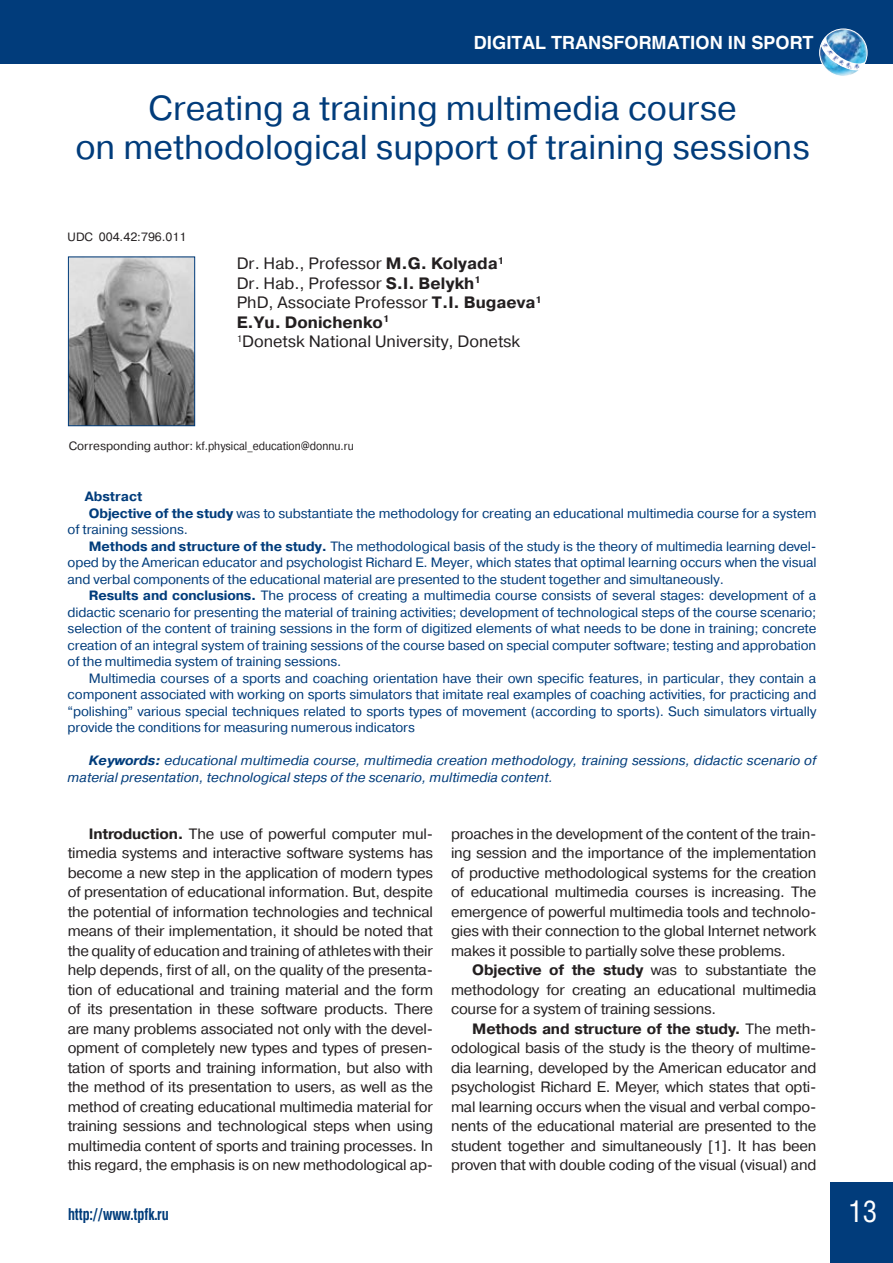
<style>
.page{position:relative;width:893px;height:1263px;background:#fff}
.page>*{position:absolute;margin:0;border:0;box-sizing:border-box;transform-origin:0 0}
.t1{font:34.5px/39px "Pragmatica C";color:#013c7b;text-align:center}
.t2{font:30px "Helios Cond C";color:#fff}
.t3{font:700 18px "Helios C";color:#fff}
.t4{font:16.5px/19.5px "Pragmatica C";color:#231f20}
.t5{font:700 16.5px "Helios Cond C";color:#013c7b;scale:.91 1}
.t6{font:15px/19.5px "Pragmatica C";letter-spacing:-.015em;color:#231f20;text-align:justify}
.t7{font:13.5px "Pragmatica C";letter-spacing:-.01em;color:#013c7b}
.t8{font:italic 13.5px/16.5px "Pragmatica C";color:#013c7b}
.t9{font:700 13.5px "Pragmatica C";color:#013c7b}
.t10{font:12px "Pragmatica C";color:#231f20}
.s1{font-weight:700}
</style>
<div class="page">
<div style="left:831px;top:1182px;width:62px;height:81px;background:#013c7b"></div>
<div style="left:0;top:0;width:893px;height:64px;background:#013c7b"></div>
<img style="left:70px;top:259px;width:123px;height:165px">
<div style="left:68px;top:257px;width:127px;height:169px;border:1px solid #013c7b"></div>
<img style="left:828px;top:29px;width:40px;height:46px">
<div style="left:819px;top:29px;width:48px;height:48px;border:1px solid #fff;border-radius:50%"></div>
<svg style="left:820px;top:34px;width:46px;height:40px;background:#7eb1d5"></svg>
<p class="t3" style="left:474px;top:33px;width:341px">DIGITAL TRANSFORMATION IN SPORT</p>
<h1 class="t1" style="left:75px;top:89px;width:736px">Creating a training multimedia course<br>on methodological support of training sessions</h1>
<p class="t10" style="left:68px;top:230px;width:120px">UDC 004.42:796.011</p>
<p class="t4" style="left:237px;top:254px;width:307px">Dr. Hab., Professor <span class="s1">M.G. Kolyada</span><sup>1<br></sup>Dr. Hab., Professor <span class="s1">S.I. Belykh</span><sup>1<br></sup>PhD, Associate Professor <span class="s1">T.I. Bugaeva</span><sup>1<br></sup><span class="s1">E.Yu. Donichenko</span><sup>1<br></sup><sup>1</sup>Donetsk National University, Donetsk</p>
<p class="t10" style="left:69px;top:439px;width:286px">Corresponding author: kf.physical_education@donnu.ru</p>
<p class="t9" style="left:85px;top:489px;width:59px">Abstract</p>
<p class="t7" style="left:89px;top:505px;width:729px"><span class="s1">Objective of the study</span> was to substantiate the methodology for creating an educational multimedia course for a system</p>
<p class="t7" style="left:68px;top:522px;width:122px">of training sessions.</p>
<p class="t7" style="left:89px;top:538px;width:729px"><span class="s1">Methods and structure of the study.</span> The methodological basis of the study is the theory of multimedia learning devel-</p>
<p class="t7" style="left:68px;top:555px;width:750px">oped by the American educator and psychologist Richard E. Meyer, which states that optimal learning occurs when the visual</p>
<p class="t7" style="left:68px;top:571px;width:658px">and verbal components of the educational material are presented to the student together and simultaneously.</p>
<p class="t7" style="left:89px;top:588px;width:729px"><span class="s1">Results and conclusions.</span> The process of creating a multimedia course consists of several stages: development of a</p>
<p class="t7" style="left:68px;top:604px;width:750px">didactic scenario for presenting the material of training activities; development of technological steps of the course scenario;</p>
<p class="t7" style="left:68px;top:621px;width:750px">selection of the content of training sessions in the form of digitized elements of what needs to be done in training; concrete</p>
<p class="t7" style="left:68px;top:637px;width:750px">creation of an integral system of training sessions of the course based on special computer software; testing and approbation</p>
<p class="t7" style="left:68px;top:654px;width:275px">of the multimedia system of training sessions.</p>
<p class="t7" style="left:89px;top:670px;width:729px">Multimedia courses of a sports and coaching orientation have their own specific features, in particular, they contain a</p>
<p class="t7" style="left:68px;top:687px;width:750px">component associated with working on sports simulators that imitate real examples of coaching activities, for practicing and</p>
<p class="t7" style="left:68px;top:703px;width:750px">“polishing” various special techniques related to sports types of movement (according to sports). Such simulators virtually</p>
<p class="t7" style="left:68px;top:720px;width:349px">provide the conditions for measuring numerous indicators</p>
<p class="t8" style="left:68px;top:752px;width:750px;text-indent:21px"><span class="s1">Keywords:</span> educational multimedia course, multimedia creation methodology, training sessions, didactic scenario of material presentation, technological steps of the scenario, multimedia content.</p>
<p class="t6" style="left:68px;top:824px;width:367px;text-indent:21px"><span class="s1">Introduction.</span> The use of powerful computer mul&shy;timedia systems and interactive software systems has become a new step in the application of modern types of presentation of educational information. But, despite the potential of information technologies and technical means of their implementation, it should be noted that the quality of education and training of athletes with their help depends, first of all, on the quality of the presenta&shy;tion of educational and training material and the form of its presentation in these software products. There are many problems associated not only with the devel&shy;opment of completely new types and types of presen&shy;tation of sports and training information, but also with the method of its presentation to users, as well as the method of creating educational multimedia material for training sessions and technological steps when using multimedia content of sports and training processes. In this regard, the emphasis is on new methodological ap-</p>
<p class="t6" style="left:451px;top:824px;width:367px">proaches in the development of the content of the train&shy;ing session and the importance of the implementation of productive methodological systems for the creation of educational multimedia courses is increasing. The emergence of powerful multimedia tools and technolo&shy;gies with their connection to the global Internet network makes it possible to partially solve these problems.</p>
<p class="t6" style="left:451px;top:960px;width:367px;text-indent:21px"><span class="s1">Objective of the study</span> was to substantiate the methodology for creating an educational multimedia course for a system of training sessions.</p>
<p class="t6" style="left:451px;top:1019px;width:367px;text-indent:21px"><span class="s1">Methods and structure of the study.</span> The meth&shy;odological basis of the study is the theory of multime&shy;dia learning, developed by the American educator and psychologist Richard E. Meyer, which states that opti&shy;mal learning occurs when the visual and verbal compo&shy;nents of the educational material are presented to the student together and simultaneously [1]. It has been proven that with double coding of the visual (visual) and</p>
<p class="t5" style="left:68px;top:1204px;width:112px">http://www.tpfk.ru</p>
<h2 class="t2" style="left:848px;top:1194px;width:30px">13</h2>
</div>
